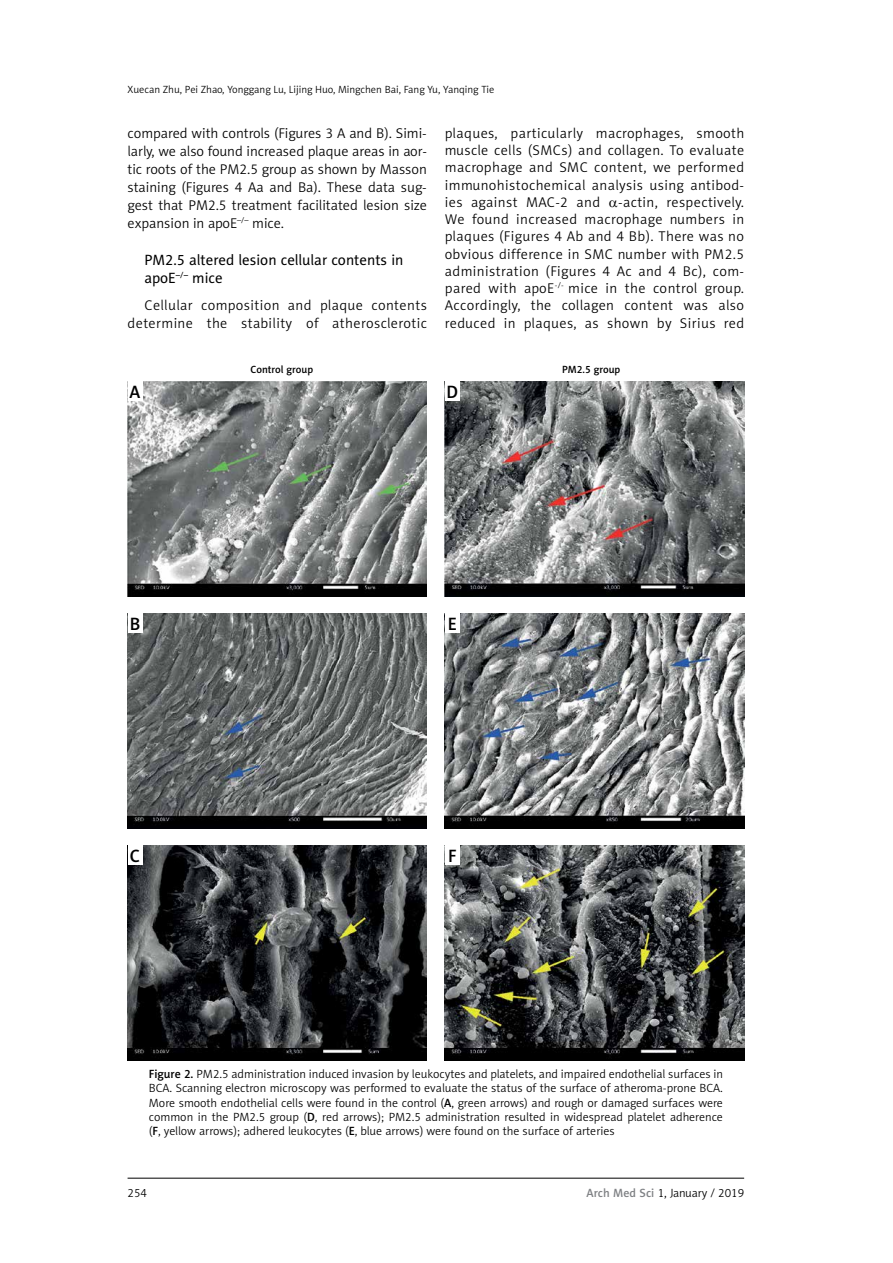
<style>
.page{position:relative;width:893px;height:1263px;background:#fff}
.page>*{position:absolute;margin:0;border:0;box-sizing:border-box;transform-origin:0 0}
.t1{font:18px "Naomi Sans EFN Medium";color:#000}
.t2{font:15px/18.8px "Naomi Sans EFN";color:#000}
.t3{font:14.25px/17.2px "Naomi Sans EFN Light";letter-spacing:.03em;color:#000;text-align:justify}
.t4{font:12px/14.4px "Naomi Sans EFN Light";color:#000;text-align:justify}
.t5{font:10.5px "Naomi Sans EFN Light";color:#000}
.t6{font:10.5px "Naomi Sans EFN Medium";color:#000}
.s1{font-family:"Naomi Sans EFN Medium"}
.s2{font-family:"Naomi Sans EFN Medium";color:#808285}
</style>
<div class="page">
<hr style="left:128px;top:1178px;width:616px;height:1px;background:#000">
<img style="left:445px;top:614px;width:299px;height:214px">
<img style="left:445px;top:845px;width:299px;height:215px">
<img style="left:128px;top:845px;width:299px;height:215px">
<img style="left:445px;top:382px;width:299px;height:215px">
<img style="left:128px;top:382px;width:299px;height:214px">
<img style="left:128px;top:613px;width:299px;height:215px">
<div style="left:128px;top:382px;width:14px;height:19px;background:#fff"></div>
<div style="left:128px;top:845px;width:14px;height:20px;background:#fff"></div>
<div style="left:445px;top:614px;width:15px;height:19px;background:#fff"></div>
<div style="left:128px;top:613px;width:14px;height:19px;background:#fff"></div>
<div style="left:445px;top:382px;width:15px;height:19px;background:#fff"></div>
<div style="left:445px;top:845px;width:15px;height:20px;background:#fff"></div>
<p class="t5" style="left:128px;top:83px;width:368px">Xuecan Zhu, Pei Zhao, Yonggang Lu, Lijing Huo, Mingchen Bai, Fang Yu, Yanqing Tie</p>
<p class="t3" style="left:128px;top:124px;width:301px;line-height:18px">compared with controls (Figures 3 A and B). Simi&shy;larly, we also found increased plaque areas in aor&shy;tic roots of the PM2.5 group as shown by Masson staining (Figures 4 Aa and Ba). These data sug&shy;gest that PM2.5 treatment facilitated lesion size expansion in apoE<sup>–/–</sup> mice.</p>
<p class="t2" style="left:145px;top:250px;width:260px">PM2.5 altered lesion cellular contents in apoE<sup>–/–</sup> mice</p>
<p class="t3" style="left:128px;top:296px;width:301px;line-height:18px;text-align:right">Cellular composition and plaque contents determine the stability of atherosclerotic</p>
<p class="t3" style="left:445px;top:124px;width:301px">plaques, particularly macrophages, smooth muscle cells (SMCs) and collagen. To evaluate macrophage and SMC content, we performed immunohistochemical analysis using antibod&shy;ies against MAC-2 and</p>
<p class="t3" style="left:445px;top:194px;width:301px;text-indent:173px">-actin, respectively.<br>We found increased macrophage numbers in plaques (Figures 4 Ab and 4 Bb). There was no obvious difference in SMC number with PM2.5 administration (Figures 4 Ac and 4 Bc), com&shy;pared with apoE<sup>-/-</sup> mice in the control group.<br>Accordingly, the collagen content was also reduced in plaques, as shown by Sirius red</p>
<p class="t1" style="left:130px;top:381px;width:12px">A</p>
<p class="t6" style="left:250px;top:364px;width:64px">Control group</p>
<p class="t6" style="left:562px;top:364px;width:60px">PM2.5 group</p>
<p class="t1" style="left:446px;top:381px;width:13px">D</p>
<p class="t1" style="left:130px;top:613px;width:12px">B</p>
<p class="t1" style="left:448px;top:613px;width:11px">E</p>
<p class="t1" style="left:130px;top:845px;width:12px">C</p>
<p class="t1" style="left:448px;top:845px;width:10px">F</p>
<p class="t4" style="left:149px;top:1066px;width:576px"><span class="s1">Figure 2.</span> PM2.5 administration induced invasion by leukocytes and platelets, and impaired endothelial surfaces in BCA. Scanning electron microscopy was performed to evaluate the status of the surface of atheroma-prone BCA.<br>More smooth endothelial cells were found in the control (<span class="s1">A</span>, green arrows) and rough or damaged surfaces were common in the PM2.5 group (<span class="s1">D</span>, red arrows); PM2.5 administration resulted in widespread platelet adherence (<span class="s1">F</span>, yellow arrows); adhered leukocytes (<span class="s1">E</span>, blue arrows) were found on the surface of arteries</p>
<p class="t4" style="left:128px;top:1186px;width:21px">254</p>
<p class="t4" style="left:586px;top:1186px;width:159px"><span class="s2">Arch Med Sci</span> 1, January / 2019</p>
</div>
